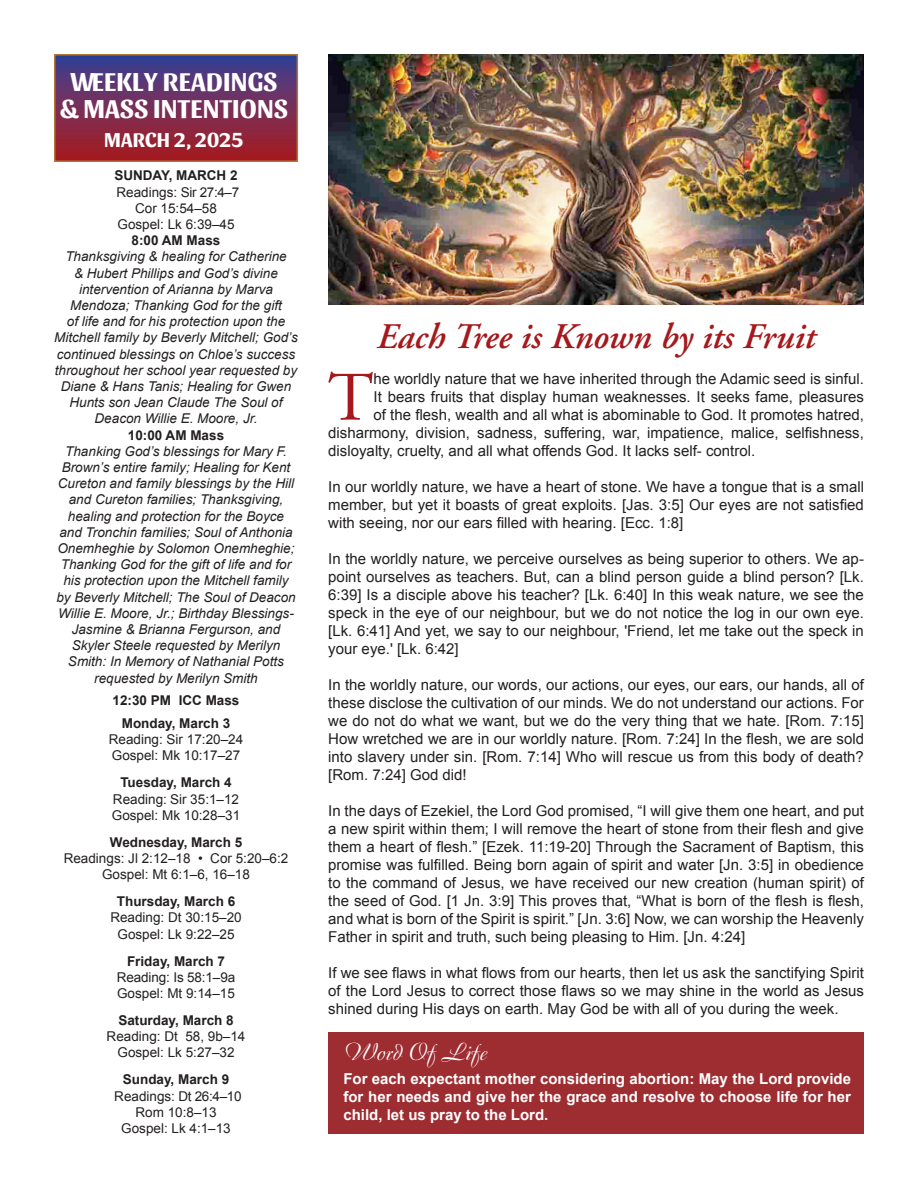
<style>
.page{position:relative;width:918px;height:1188px;background:#fff}
.page>*{position:absolute;margin:0;border:0;box-sizing:border-box;transform-origin:0 0}
.t1{font:69.3px "Adobe Garamond";color:#a5181b}
.t2{font:italic 600 36px "Adobe Garamond";color:#a5181b}
.t3{font:700 27px "Sansita";letter-spacing:.01em;color:#fff}
.t4{font:24px "Boulevard";color:#fff}
.t5{font:700 21px "Sansita";letter-spacing:.01em;color:#fff}
.t6{font:15px/18px "Arial";color:#231f20;text-align:justify}
.t7{font:700 15px/18px "Arial";color:#fff;text-align:justify}
.t8{font:italic 13.5px/16.2px "Arial";color:#231f20;text-align:center}
.t9{font:13.5px "Arial";color:#231f20}
.t10{font:700 13.5px "Arial";color:#231f20}
</style>
<div class="page">
<div style="left:328px;top:1032px;width:536px;height:102px;background:#9e2d32"></div>
<div style="left:55px;top:55px;width:242px;height:106px;background:linear-gradient(to bottom,#394195,#ac1b1e)"></div>
<div style="left:54px;top:54px;width:244px;height:108px;border:2px solid #b07633"></div>
<img style="left:328px;top:54px;width:536px;height:251px">
<p class="t3" style="left:70px;top:66px;width:209px">WEEKLY READINGS</p>
<p class="t3" style="left:60px;top:92px;width:230px">&amp; MASS INTENTIONS</p>
<p class="t5" style="left:104px;top:127px;width:141px">MARCH 2, 2025</p>
<p class="t10" style="left:114px;top:167px;width:125px">SUNDAY, MARCH 2</p>
<p class="t9" style="left:117px;top:183px;width:124px">Readings: Sir 27:4–7</p>
<p class="t9" style="left:135px;top:199px;width:83px">Cor 15:54–58</p>
<p class="t9" style="left:117px;top:215px;width:119px">Gospel: Lk 6:39–45</p>
<p class="t10" style="left:132px;top:232px;width:90px">8:00 AM Mass</p>
<p class="t8" style="left:54px;top:249px;width:245px">Thanksgiving &amp; healing for Catherine<br>&amp; Hubert Phillips and God’s divine intervention of Arianna by Marva Mendoza; Thanking God for the gift<br>of life and for his protection upon the Mitchell family by Beverly Mitchell; God’s continued blessings on Chloe’s success throughout her school year requested by Diane &amp; Hans Tanis; Healing for Gwen Hunts son Jean Claude The Soul of Deacon Willie E. Moore, Jr.</p>
<p class="t10" style="left:128px;top:426px;width:98px">10:00 AM Mass</p>
<p class="t8" style="left:56px;top:443px;width:241px">Thanking God’s blessings for Mary F.<br>Brown’s entire family; Healing for Kent Cureton and family blessings by the Hill and Cureton families; Thanksgiving, healing and protection for the Boyce and Tronchin families; Soul of Anthonia Onemheghie by Solomon Onemheghie; Thanking God for the gift of life and for his protection upon the Mitchell family by Beverly Mitchell; The Soul of Deacon Willie E. Moore, Jr.; Birthday Blessings-Jasmine &amp; Brianna Fergurson, and Skyler Steele requested by Merilyn Smith: In Memory of Nathanial Potts requested by Merilyn Smith</p>
<p class="t10" style="left:113px;top:692px;width:128px">12:30 PM ICC Mass</p>
<p class="t10" style="left:122px;top:714px;width:110px">Monday, March 3</p>
<p class="t9" style="left:109px;top:731px;width:136px">Reading: Sir 17:20–24</p>
<p class="t9" style="left:112px;top:747px;width:130px">Gospel: Mk 10:17–27</p>
<p class="t10" style="left:120px;top:774px;width:113px">Tuesday, March 4</p>
<p class="t9" style="left:113px;top:790px;width:128px">Reading: Sir 35:1–12</p>
<p class="t9" style="left:112px;top:806px;width:130px">Gospel: Mk 10:28–31</p>
<p class="t10" style="left:110px;top:833px;width:134px">Wednesday, March 5</p>
<p class="t9" style="left:64px;top:849px;width:226px">Readings: Jl 2:12–18 • Cor 5:20–6:2</p>
<p class="t9" style="left:102px;top:866px;width:149px">Gospel: Mt 6:1–6, 16–18</p>
<p class="t10" style="left:117px;top:892px;width:120px">Thursday, March 6</p>
<p class="t9" style="left:110px;top:909px;width:133px">Reading: Dt 30:15–20</p>
<p class="t9" style="left:117px;top:925px;width:119px">Gospel: Lk 9:22–25</p>
<p class="t10" style="left:127px;top:952px;width:100px">Friday, March 7</p>
<p class="t9" style="left:117px;top:968px;width:120px">Reading: Is 58:1–9a</p>
<p class="t9" style="left:117px;top:984px;width:119px">Gospel: Mt 9:14–15</p>
<p class="t10" style="left:118px;top:1011px;width:117px">Saturday, March 8</p>
<p class="t9" style="left:107px;top:1028px;width:140px">Reading: Dt 58, 9b–14</p>
<p class="t9" style="left:117px;top:1044px;width:119px">Gospel: Lk 5:27–32</p>
<p class="t10" style="left:123px;top:1071px;width:108px">Sunday, March 9</p>
<p class="t9" style="left:114px;top:1087px;width:129px">Readings: Dt 26:4–10</p>
<p class="t9" style="left:136px;top:1103px;width:83px">Rom 10:8–13</p>
<p class="t9" style="left:121px;top:1119px;width:111px">Gospel: Lk 4:1–13</p>
<p class="t2" style="left:377px;top:316px;width:440px">Each Tree is Known by its Fruit</p>
<p class="t1" style="left:328px;top:361px;width:47px">T</p>
<p class="t6" style="left:374px;top:369px;width:492px">he worldly nature that we have inherited through the Adamic seed is sinful.</p>
<p class="t6" style="left:374px;top:387px;width:492px">It bears fruits that display human weaknesses. It seeks fame, pleasures</p>
<p class="t6" style="left:374px;top:405px;width:492px">of the flesh, wealth and all what is abominable to God. It promotes hatred,</p>
<p class="t6" style="left:328px;top:423px;width:537px">disharmony, division, sadness, suffering, war, impatience, malice, selfishness,</p>
<p class="t6" style="left:328px;top:441px;width:428px">disloyalty, cruelty, and all what offends God. It lacks self- control.</p>
<p class="t6" style="left:328px;top:477px;width:537px">In our worldly nature, we have a heart of stone. We have a tongue that is a small member, but yet it boasts of great exploits. [Jas. 3:5] Our eyes are not satisfied with seeing, nor our ears filled with hearing. [Ecc. 1:8]</p>
<p class="t6" style="left:328px;top:549px;width:537px">In the worldly nature, we perceive ourselves as being superior to others. We ap&shy;point ourselves as teachers. But, can a blind person guide a blind person? [Lk.<br>6:39] Is a disciple above his teacher? [Lk. 6:40] In this weak nature, we see the speck in the eye of our neighbour, but we do not notice the log in our own eye. [Lk. 6:41] And yet, we say to our neighbour, 'Friend, let me take out the speck in your eye.' [Lk. 6:42]</p>
<p class="t6" style="left:328px;top:675px;width:537px">In the worldly nature, our words, our actions, our eyes, our ears, our hands, all of these disclose the cultivation of our minds. We do not understand our actions. For we do not do what we want, but we do the very thing that we hate. [Rom. 7:15] How wretched we are in our worldly nature. [Rom. 7:24] In the flesh, we are sold into slavery under sin. [Rom. 7:14] Who will rescue us from this body of death? [Rom. 7:24] God did!</p>
<p class="t6" style="left:328px;top:801px;width:537px">In the days of Ezekiel, the Lord God promised, “I will give them one heart, and put a new spirit within them; I will remove the heart of stone from their flesh and give them a heart of flesh.” [Ezek. 11:19-20] Through the Sacrament of Baptism, this promise was fulfilled. Being born again of spirit and water [Jn. 3:5] in obedience to the command of Jesus, we have received our new creation (human spirit) of the seed of God. [1 Jn. 3:9] This proves that, “What is born of the flesh is flesh, and what is born of the Spirit is spirit.” [Jn. 3:6] Now, we can worship the Heavenly Father in spirit and truth, such being pleasing to Him. [Jn. 4:24]</p>
<p class="t6" style="left:328px;top:963px;width:537px">If we see flaws in what flows from our hearts, then let us ask the sanctifying Spirit of the Lord Jesus to correct those flaws so we may shine in the world as Jesus shined during His days on earth. May God be with all of you during the week.</p>
<p class="t4" style="left:343px;top:1036px;width:145px">Word Of Life</p>
<p class="t7" style="left:343px;top:1071px;width:509px">For each expectant mother considering abortion: May the Lord provide for her needs and give her the grace and resolve to choose life for her child, let us pray to the Lord.</p>
</div>
